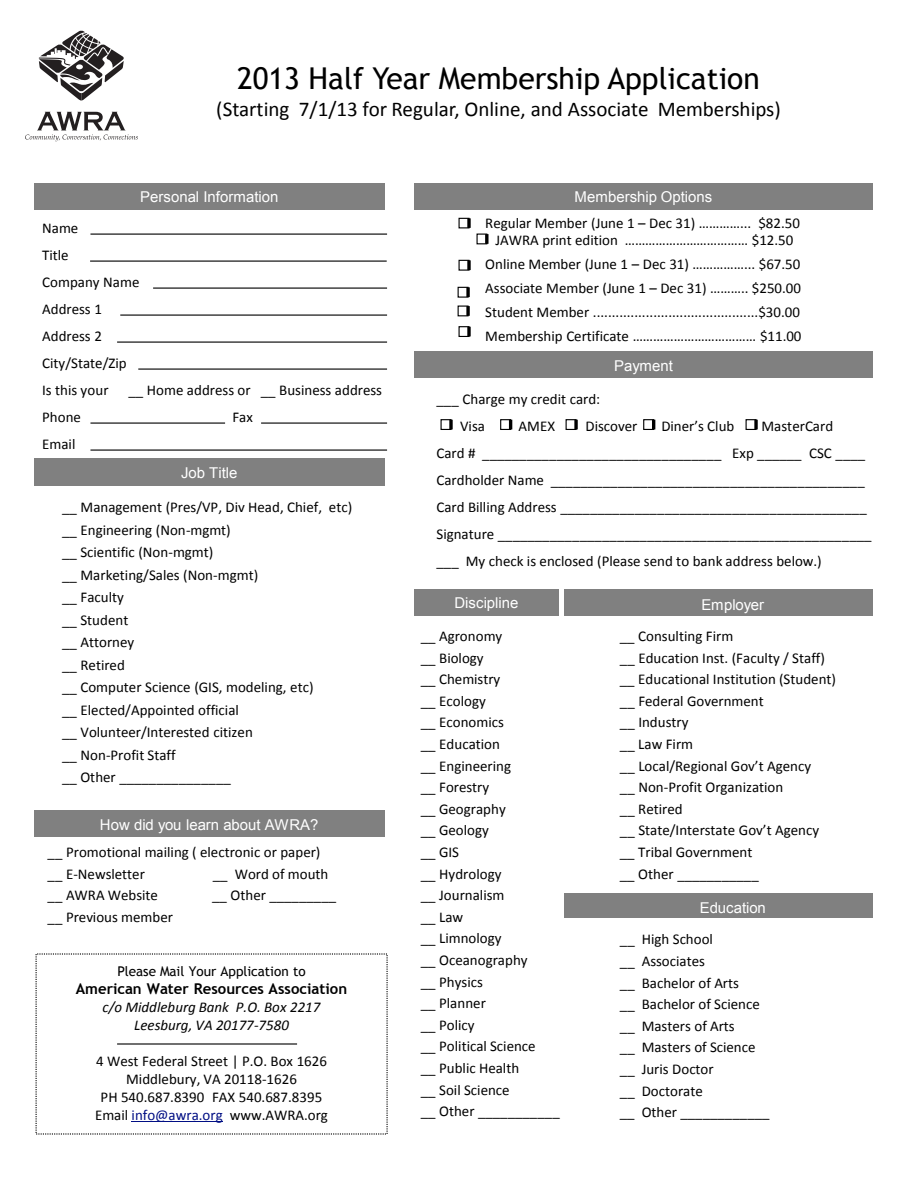
<style>
.page{position:relative;width:918px;height:1188px;background:#fff}
.page>*{position:absolute;margin:0;border:0;box-sizing:border-box;transform-origin:0 0}
.t1{font:30px "Trebuchet MS";color:#000}
.t2{font:21px "Calibri";color:#000}
.t3{font:15px/21.6px "Calibri";color:#000}
.t4{font:15px "Arial";color:#fff}
.t5{font:italic 15px/18px "Calibri";color:#000;text-align:center}
.t6{font:700 15px "Trebuchet MS";color:#000}
.t7{font:13.5px "Trebuchet MS";color:#000}
.s1{color:#000e84}
</style>
<div class="page">
<div style="left:34px;top:183px;width:351px;height:27px;background:#808080"></div>
<div style="left:414px;top:183px;width:459px;height:27px;background:#808080"></div>
<div style="left:414px;top:351px;width:459px;height:27px;background:#808080"></div>
<div style="left:34px;top:459px;width:351px;height:27px;background:#808080"></div>
<div style="left:414px;top:589px;width:145px;height:27px;background:#808080"></div>
<div style="left:564px;top:589px;width:309px;height:27px;background:#808080"></div>
<div style="left:34px;top:810px;width:351px;height:27px;background:#808080"></div>
<div style="left:564px;top:894px;width:309px;height:24px;background:#808080"></div>
<hr style="left:90px;top:234px;width:297px;height:1px;background:#000">
<hr style="left:153px;top:288px;width:234px;height:1px;background:#000">
<hr style="left:120px;top:315px;width:267px;height:1px;background:#000">
<hr style="left:138px;top:369px;width:249px;height:1px;background:#000">
<hr style="left:117px;top:342px;width:270px;height:1px;background:#000">
<hr style="left:90px;top:423px;width:135px;height:1px;background:#000">
<hr style="left:261px;top:423px;width:126px;height:1px;background:#000">
<hr style="left:90px;top:450px;width:297px;height:1px;background:#000">
<div style="left:459px;top:218px;width:11px;height:10px;border:1px solid #000"></div>
<svg style="left:467px;top:218px;width:4px;height:10px"></svg>
<svg style="left:485px;top:234px;width:4px;height:10px"></svg>
<div style="left:459px;top:260px;width:11px;height:11px;border:1px solid #000"></div>
<svg style="left:467px;top:260px;width:4px;height:10px"></svg>
<div style="left:458px;top:287px;width:11px;height:11px;border:1px solid #000"></div>
<svg style="left:466px;top:287px;width:4px;height:10px"></svg>
<div style="left:500px;top:419px;width:11px;height:11px;border:1px solid #000"></div>
<svg style="left:509px;top:420px;width:3px;height:9px"></svg>
<div style="left:643px;top:419px;width:11px;height:11px;border:1px solid #000"></div>
<svg style="left:652px;top:420px;width:3px;height:9px"></svg>
<div style="left:459px;top:326px;width:11px;height:11px;border:1px solid #000"></div>
<svg style="left:467px;top:327px;width:4px;height:9px"></svg>
<hr style="left:90px;top:261px;width:297px;height:1px;background:#000">
<div style="left:746px;top:419px;width:11px;height:11px;border:1px solid #000"></div>
<svg style="left:754px;top:420px;width:4px;height:9px"></svg>
<hr style="left:132px;top:1121px;width:91px;height:1px;background:#000e84">
<div style="left:566px;top:419px;width:11px;height:11px;border:1px solid #000"></div>
<svg style="left:574px;top:420px;width:4px;height:9px"></svg>
<div style="left:441px;top:419px;width:11px;height:11px;border:1px solid #000"></div>
<svg style="left:449px;top:420px;width:4px;height:9px"></svg>
<hr style="left:117px;top:1043px;width:180px;height:2px;background:#000">
<svg style="left:466px;top:306px;width:4px;height:10px"></svg>
<svg style="left:25px;top:112px;width:113px;height:29px"></svg>
<svg style="left:39px;top:31px;width:85px;height:70px"></svg>
<h1 class="t1" style="left:237px;top:61px;width:524px">2013 Half Year Membership Application</h1>
<h2 class="t2" style="left:216px;top:100px;width:566px">(Starting 7/1/13 for Regular, Online, and Associate Memberships)</h2>
<p class="t4" style="left:140px;top:188px;width:140px">Personal Information</p>
<p class="t4" style="left:575px;top:188px;width:139px">Membership Options</p>
<p class="t3" style="left:42px;top:216px;width:99px;line-height:27px">Name<br>Title<br>Company Name<br>Address 1<br>Address 2<br>City/State/Zip<br>Is this your</p>
<p class="t3" style="left:128px;top:381px;width:255px">__ Home address or __ Business address</p>
<p class="t3" style="left:42px;top:408px;width:40px">Phone</p>
<p class="t3" style="left:232px;top:408px;width:22px">Fax</p>
<p class="t3" style="left:42px;top:435px;width:35px">Email</p>
<p class="t4" style="left:181px;top:464px;width:58px">Job Title</p>
<p class="t3" style="left:62px;top:497px;width:292px;line-height:22.5px">__ Management (Pres/VP, Div Head, Chief, etc) __ Engineering (Non-mgmt)<br>__ Scientific (Non-mgmt)<br>__ Marketing/Sales (Non-mgmt)<br>__ Faculty<br>__ Student<br>__ Attorney<br>__ Retired<br>__ Computer Science (GIS, modeling, etc)<br>__ Elected/Appointed official<br>__ Volunteer/Interested citizen<br>__ Non-Profit Staff<br>__ Other _______________</p>
<p class="t4" style="left:100px;top:817px;width:220px">How did you learn about AWRA?</p>
<p class="t3" style="left:48px;top:842px;width:274px">__ Promotional mailing ( electronic or paper) __ E-Newsletter</p>
<p class="t3" style="left:213px;top:864px;width:117px">__ Word of mouth</p>
<p class="t3" style="left:48px;top:886px;width:112px">__ AWRA Website</p>
<p class="t3" style="left:212px;top:886px;width:126px">__ Other _________</p>
<p class="t3" style="left:48px;top:907px;width:127px">__ Previous member</p>
<p class="t7" style="left:117px;top:964px;width:190px">Please Mail Your Application to</p>
<p class="t6" style="left:76px;top:980px;width:273px">American Water Resources Association</p>
<p class="t5" style="left:102px;top:999px;width:219px">c/o Middleburg Bank P.O. Box 2217<br>Leesburg, VA 20177-7580</p>
<p class="t3" style="left:95px;top:1053px;width:234px;line-height:18px;text-align:center">4 West Federal Street | P.O. Box 1626<br>Middlebury, VA 20118-1626<br>PH 540.687.8390 FAX 540.687.8395<br>Email <span class="s1">info@awra.org</span> www.AWRA.org</p>
<p class="t3" style="left:485px;top:217px;width:316px;line-height:16.4px;text-align:center">Regular Member (June 1 – Dec 31) …………... $82.50<br>JAWRA print edition ……………………………… $12.50</p>
<p class="t3" style="left:485px;top:253px;width:318px;line-height:24px;text-align:justify">Online Member (June 1 – Dec 31) ……………... $67.50<br>Associate Member (June 1 – Dec 31) ……….. $250.00<br>Student Member ............................................$30.00<br>Membership Certificate ……………………………… $11.00</p>
<p class="t4" style="left:614px;top:358px;width:60px">Payment</p>
<p class="t3" style="left:460px;top:387px;width:142px;line-height:27px;text-indent:-24px">___ Charge my credit card:<br>Visa</p>
<p class="t3" style="left:519px;top:417px;width:38px">AMEX</p>
<p class="t3" style="left:585px;top:417px;width:53px">Discover</p>
<p class="t3" style="left:661px;top:417px;width:75px">Diner’s Club</p>
<p class="t3" style="left:437px;top:414px;width:437px;line-height:27px;text-indent:325px">MasterCard<br>Card # ________________________________ Exp ______ CSC ____ Cardholder Name __________________________________________ Card Billing Address _________________________________________ Signature __________________________________________________ ___ My check is enclosed (Please send to bank address below.)</p>
<p class="t4" style="left:455px;top:595px;width:65px">Discipline</p>
<p class="t4" style="left:701px;top:596px;width:64px">Employer</p>
<p class="t3" style="left:421px;top:626px;width:141px">__ Agronomy<br>__ Biology<br>__ Chemistry<br>__ Ecology<br>__ Economics<br>__ Education<br>__ Engineering<br>__ Forestry<br>__ Geography<br>__ Geology<br>__ GIS<br>__ Hydrology<br>__ Journalism<br>__ Law<br>__ Limnology<br>__ Oceanography<br>__ Physics<br>__ Planner<br>__ Policy<br>__ Political Science<br>__ Public Health<br>__ Soil Science<br>__ Other ___________</p>
<p class="t3" style="left:620px;top:626px;width:218px">__ Consulting Firm<br>__ Education Inst. (Faculty / Staff) __ Educational Institution (Student) __ Federal Government<br>__ Industry<br>__ Law Firm<br>__ Local/Regional Gov’t Agency<br>__ Non-Profit Organization<br>__ Retired<br>__ State/Interstate Gov’t Agency __ Tribal Government<br>__ Other ___________</p>
<p class="t4" style="left:700px;top:900px;width:68px">Education</p>
<p class="t3" style="left:620px;top:930px;width:151px">__ High School<br>__ Associates<br>__ Bachelor of Arts<br>__ Bachelor of Science __ Masters of Arts<br>__ Masters of Science __ Juris Doctor<br>__ Doctorate<br>__ Other ____________</p>
</div>
